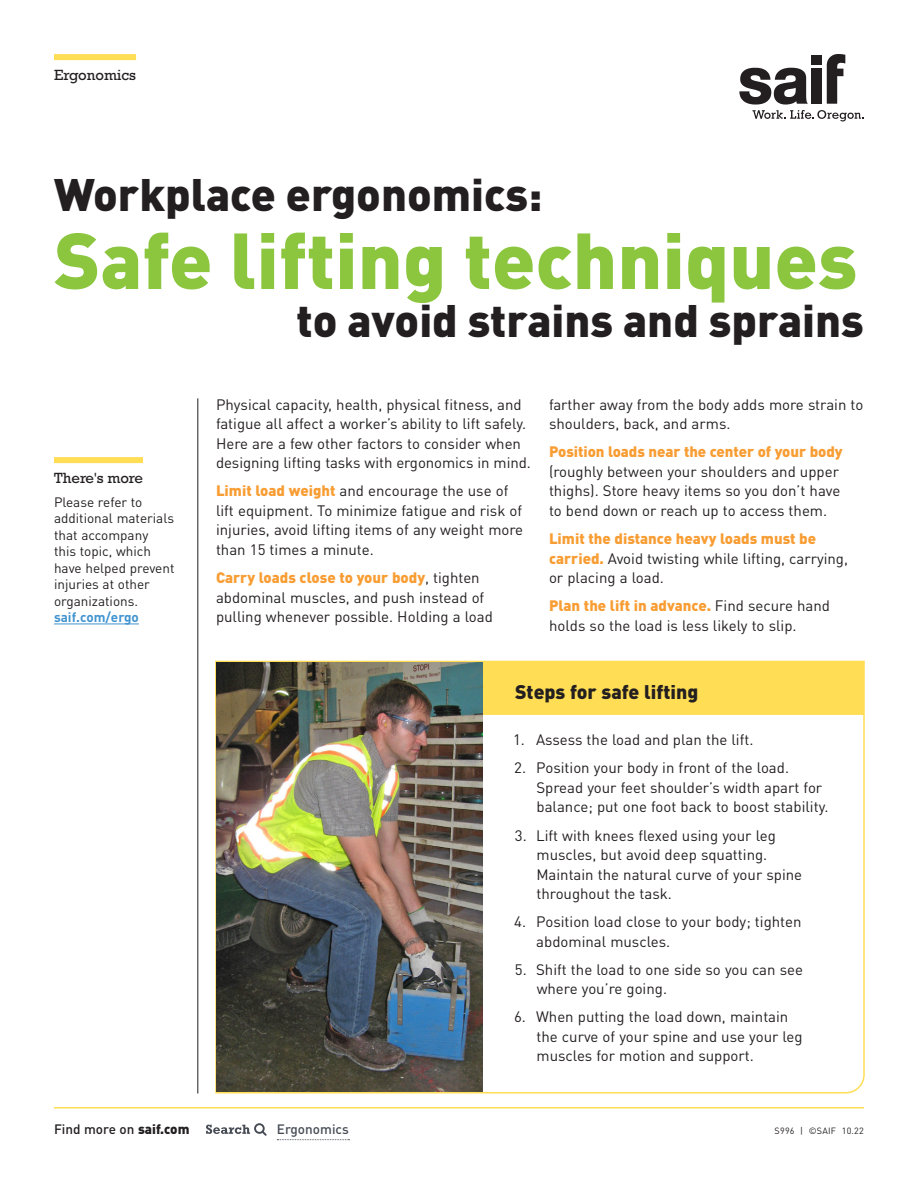
<style>
.page{position:relative;width:918px;height:1188px;background:#fff}
.page>*{position:absolute;margin:0;border:0;box-sizing:border-box;transform-origin:0 0}
.Heading{font:900 78px "DINOT";color:#8bc63e}
.Heading-2{font:900 45px "DINOT";color:#231f20}
.Subhead{font:900 19.5px "DINOT";color:#231f20}
.Body_text{font:15px/19.5px "DINOT";color:#231f20}
.Body_-_first_line{font:15px/19.5px "DINOT";color:#231f20}
.Sidebar_header{font:15px "Rockwell Std";color:#231f20}
.Sidebar_body_copy{font:13.5px/16.5px "DINOT";color:#231f20}
.Body_text-2{font:500 13.5px "DINOT";color:#231f20}
.Body_text-3{font:500 13.5px "DINOT";color:#464b54}
.Body_text-4{font:9px "DINOT";letter-spacing:.025em;color:#231f20}
.s1{font-weight:700;color:#4194d0}
.s2{font-weight:900;color:#f89d33}
.s3{font-weight:900}
</style>
<div class="page">
<svg style="left:277px;top:1139px;width:72px;height:1px"></svg>
<svg style="left:206px;top:1123px;width:61px;height:13px"></svg>
<svg style="left:739px;top:54px;width:125px;height:68px"></svg>
<div style="left:54px;top:54px;width:82px;height:6px;background:#ffdd54"></div>
<hr style="left:54px;top:1107px;width:810px;height:1px;background:#ffdd54">
<div style="left:54px;top:457px;width:89px;height:6px;background:#ffdd54"></div>
<hr style="left:54px;top:624px;width:85px;height:1px;background:#4194d0">
<hr style="left:198px;top:398px;width:1px;height:696px;background:#231f20">
<svg style="left:215px;top:660px;width:650px;height:434px"></svg>
<div style="left:215px;top:661px;width:649px;height:54px;background:#ffdd54"></div>
<img style="left:217px;top:662px;width:266px;height:430px">
<p class="Sidebar_header" style="left:54px;top:67px;width:84px">Ergonomics</p>
<p class="Heading-2" style="left:54px;top:164px;width:490px">Workplace ergonomics:</p>
<p class="Heading" style="left:54px;top:208px;width:805px">Safe lifting techniques</p>
<p class="Heading-2" style="left:297px;top:290px;width:569px">to avoid strains and sprains</p>
<p class="Sidebar_header" style="left:54px;top:470px;width:91px">There's more</p>
<p class="Sidebar_body_copy" style="left:54px;top:493px;width:122px">Please refer to additional materials that accompany<br>this topic, which have helped prevent injuries at other organizations. <span class="s1">saif.com/ergo</span></p>
<p class="Body_text" style="left:216px;top:394px;width:316px">Physical capacity, health, physical fitness, and fatigue all affect a worker’s ability to lift safely.<br>Here are a few other factors to consider when designing lifting tasks with ergonomics in mind.</p>
<p class="Body_text" style="left:216px;top:481px;width:309px"><span class="s2">Limit load weight</span> and encourage the use of lift equipment. To minimize fatigue and risk of injuries, avoid lifting items of any weight more than 15 times a minute.</p>
<p class="Body_text" style="left:216px;top:567px;width:278px"><span class="s2">Carry loads close to your body</span>, tighten abdominal muscles, and push instead of pulling whenever possible. Holding a load</p>
<p class="Body_text" style="left:549px;top:394px;width:316px">farther away from the body adds more strain to shoulders, back, and arms.</p>
<p class="Body_text" style="left:549px;top:442px;width:295px"><span class="s2">Position loads near the center of your body </span>(roughly between your shoulders and upper thighs). Store heavy items so you don’t have to bend down or reach up to access them.</p>
<p class="Body_text" style="left:549px;top:528px;width:301px"><span class="s2">Limit the distance heavy loads must be carried.</span> Avoid twisting while lifting, carrying, or placing a load.</p>
<p class="Body_text" style="left:549px;top:595px;width:283px"><span class="s2">Plan the lift in advance.</span> Find secure hand holds so the load is less likely to slip.</p>
<p class="Subhead" style="left:515px;top:679px;width:185px">Steps for safe lifting</p>
<p class="Body_-_first_line" style="left:513px;top:729px;width:242px">1. Assess the load and plan the lift.</p>
<p class="Body_-_first_line" style="left:536px;top:758px;width:294px;text-indent:-22px">2. Position your body in front of the load.<br>Spread your feet shoulder’s width apart for balance; put one foot back to boost stability.</p>
<p class="Body_-_first_line" style="left:536px;top:825px;width:267px;text-indent:-22px">3. Lift with knees flexed using your leg muscles, but avoid deep squatting.<br>Maintain the natural curve of your spine throughout the task.</p>
<p class="Body_-_first_line" style="left:536px;top:911px;width:267px;text-indent:-22px">4. Position load close to your body; tighten abdominal muscles.</p>
<p class="Body_-_first_line" style="left:537px;top:959px;width:268px;text-indent:-22px">5. Shift the load to one side so you can see where you’re going.</p>
<p class="Body_-_first_line" style="left:536px;top:1007px;width:268px;text-indent:-22px">6. When putting the load down, maintain the curve of your spine and use your leg muscles for motion and support.</p>
<p class="Body_text-2" style="left:54px;top:1120px;width:137px">Find more on <span class="s3">saif.com</span></p>
<p class="Body_text-3" style="left:277px;top:1120px;width:73px">Ergonomics</p>
<p class="Body_text-4" style="left:775px;top:1125px;width:91px">S996 | ©SAIF 10.22</p>
</div>
